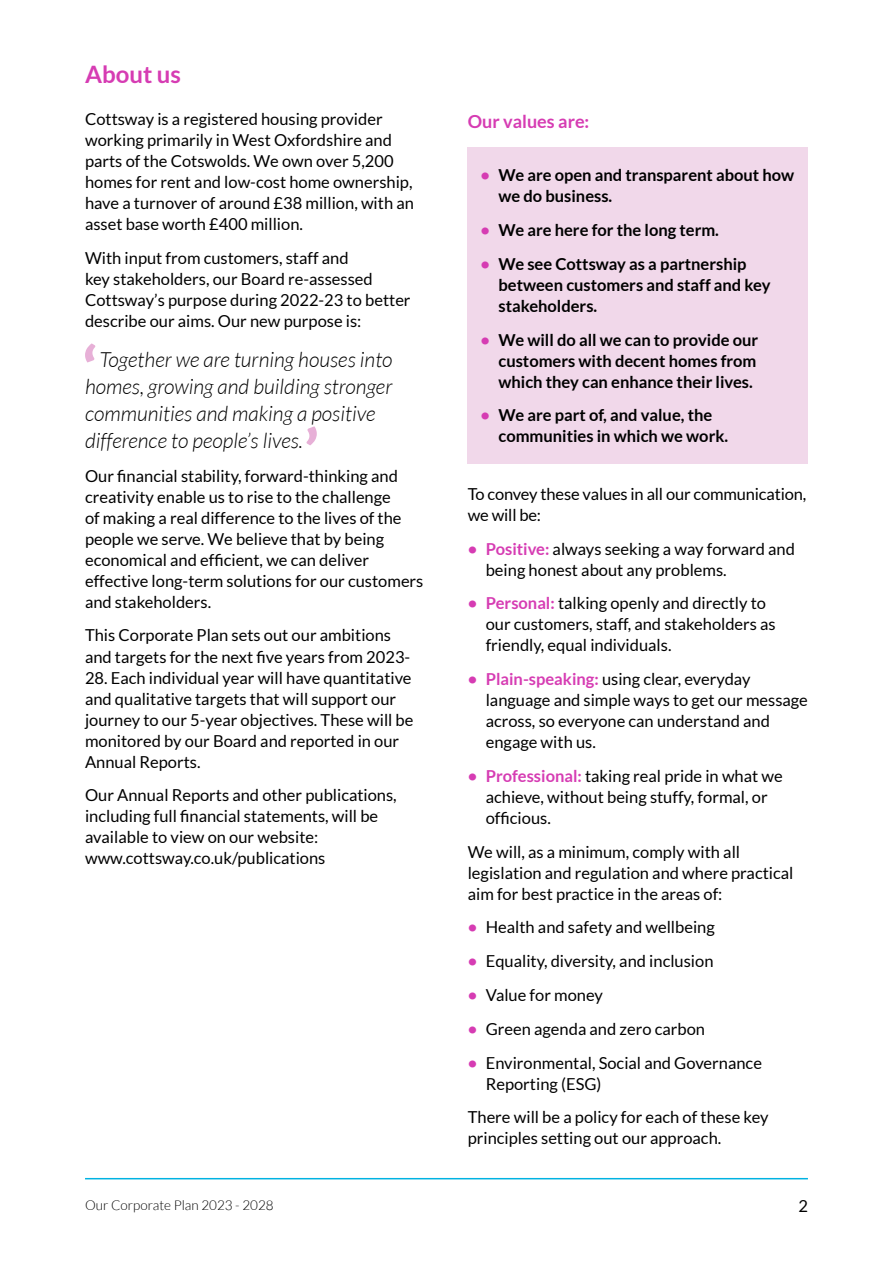
<style>
.page{position:relative;width:893px;height:1263px;background:#fff}
.page>*{position:absolute;margin:0;border:0;box-sizing:border-box;transform-origin:0 0}
.t1{font:700 24px "Lato";color:#d63cb3}
.t2{font:italic 300 21px/27px "Lato";color:#000}
.t3{font:700 18px "Lato";color:#d63cb3}
.t4{font:16.5px/21px "Lato";color:#000}
.t5{font:700 16.5px/21px "Lato";color:#000}
.t6{font:300 13.5px "Lato";color:#000}
.s1{color:#d63cb3}
.s2{font-weight:700;color:#d63cb3}
</style>
<div class="page">
<hr style="left:85px;top:1178px;width:723px;height:1px;background:#00b2e2">
<svg style="left:85px;top:343px;width:10px;height:19px"></svg>
<div style="left:468px;top:147px;width:340px;height:316px;background:#f1d8ea"></div>
<svg style="left:307px;top:426px;width:10px;height:19px"></svg>
<h1 class="t1" style="left:85px;top:61px;width:98px">About us</h1>
<p class="t4" style="left:85px;top:109px;width:330px">Cottsway is a registered housing provider working primarily in West Oxfordshire and parts of the Cotswolds. We own over 5,200 homes for rent and low-cost home ownership, have a turnover of around £38 million, with an asset base worth £400 million.</p>
<p class="t4" style="left:85px;top:248px;width:327px">With input from customers, staff and<br>key stakeholders, our Board re-assessed Cottsway’s purpose during 2022-23 to better describe our aims. Our new purpose is:</p>
<p class="t2" style="left:85px;top:347px;width:309px;text-indent:15px">Together we are turning houses into homes, growing and building stronger communities and making a positive difference to people’s lives.</p>
<p class="t4" style="left:85px;top:465px;width:340px">Our financial stability, forward-thinking and creativity enable us to rise to the challenge<br>of making a real difference to the lives of the people we serve. We believe that by being economical and efficient, we can deliver effective long-term solutions for our customers and stakeholders.</p>
<p class="t4" style="left:85px;top:625px;width:327px">This Corporate Plan sets out our ambitions and targets for the next five years from 2023-</p>
<p class="t4" style="left:85px;top:667px;width:330px">28. Each individual year will have quantitative and qualitative targets that will support our journey to our 5-year objectives. These will be monitored by our Board and reported in our Annual Reports.</p>
<p class="t4" style="left:85px;top:785px;width:313px">Our Annual Reports and other publications, including full financial statements, will be available to view on our website: www.cottsway.co.uk/publications</p>
<p class="t3" style="left:468px;top:111px;width:123px">Our values are:</p>
<p class="t5" style="left:498px;top:164px;width:297px;text-indent:-18px"><span class="s1">•</span> We are open and transparent about how we do business.</p>
<p class="t5" style="left:480px;top:219px;width:240px"><span class="s1">•</span> We are here for the long term.</p>
<p class="t5" style="left:498px;top:253px;width:274px;text-indent:-18px"><span class="s1">•</span> We see Cottsway as a partnership between customers and staff and key stakeholders.</p>
<p class="t5" style="left:498px;top:329px;width:261px;text-align:justify;text-indent:-18px"><span class="s1">•</span> We will do all we can to provide our customers with decent homes from which they can enhance their lives.</p>
<p class="t5" style="left:498px;top:404px;width:231px;text-indent:-18px"><span class="s1">•</span> We are part of, and value, the communities in which we work.</p>
<p class="t4" style="left:468px;top:483px;width:340px">To convey these values in all our communication, we will be:</p>
<p class="t4" style="left:486px;top:538px;width:311px;text-indent:-18px"><span class="s2">• Positive:</span> always seeking a way forward and being honest about any problems.</p>
<p class="t4" style="left:486px;top:593px;width:292px;text-indent:-18px"><span class="s2">• Personal:</span> talking openly and directly to our customers, staff, and stakeholders as friendly, equal individuals.</p>
<p class="t4" style="left:486px;top:668px;width:324px;text-indent:-18px"><span class="s2">• Plain-speaking:</span> using clear, everyday language and simple ways to get our message across, so everyone can understand and engage with us.</p>
<p class="t4" style="left:486px;top:765px;width:299px;text-indent:-18px"><span class="s2">• Professional:</span> taking real pride in what we achieve, without being stuffy, formal, or officious.</p>
<p class="t4" style="left:468px;top:841px;width:327px">We will, as a minimum, comply with all legislation and regulation and where practical aim for best practice in the areas of:</p>
<p class="t4" style="left:468px;top:917px;width:249px"><span class="s2">•</span> Health and safety and wellbeing</p>
<p class="t4" style="left:468px;top:951px;width:247px"><span class="s2">•</span> Equality, diversity, and inclusion</p>
<p class="t4" style="left:468px;top:984px;width:137px"><span class="s2">•</span> Value for money</p>
<p class="t4" style="left:468px;top:1018px;width:239px"><span class="s2">•</span> Green agenda and zero carbon</p>
<p class="t4" style="left:486px;top:1052px;width:278px;text-indent:-18px"><span class="s2">•</span> Environmental, Social and Governance<br>Reporting (ESG)</p>
<p class="t4" style="left:468px;top:1107px;width:302px">There will be a policy for each of these key principles setting out our approach.</p>
<p class="t6" style="left:85px;top:1198px;width:190px">Our Corporate Plan 2023 - 2028</p>
<p class="t4" style="left:798px;top:1196px;width:11px">2</p>
</div>
